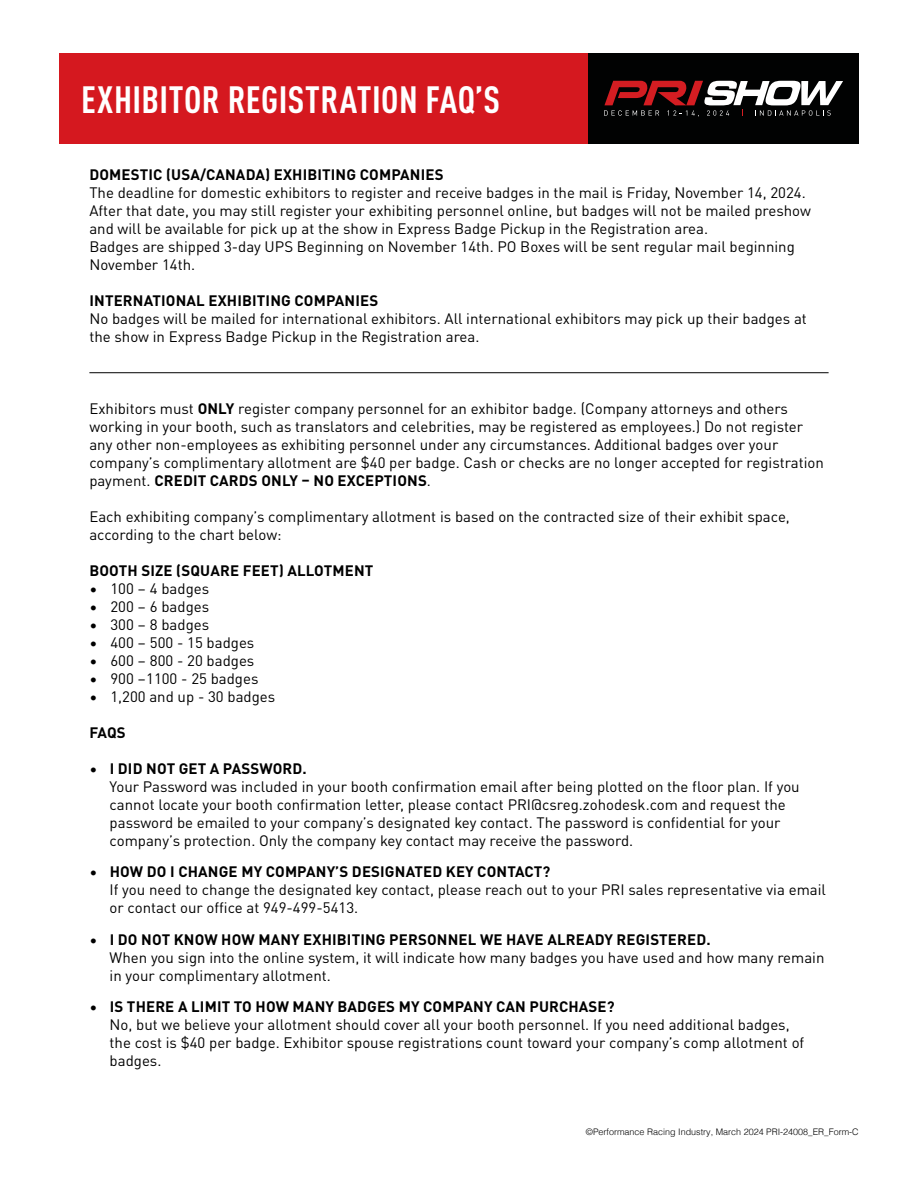
<style>
.page{position:relative;width:918px;height:1188px;background:#fff}
.page>*{position:absolute;margin:0;border:0;box-sizing:border-box;transform-origin:0 0}
.t1{font:700 condensed 37.5px "DINOT";letter-spacing:.01em;color:#fff}
.t2{font:15px/18px "DINOT";color:#000}
.t3{font:700 15px "DINOT";letter-spacing:.01em;color:#000}
.t4{font:300 9px "Helvetica";color:#000}
.s1{font-weight:700}
</style>
<div class="page">
<div style="left:59px;top:53px;width:611px;height:91px;background:#d5181f"></div>
<div style="left:589px;top:53px;width:270px;height:91px;background:#010202"></div>
<svg style="left:604px;top:81px;width:239px;height:36px"></svg>
<hr style="left:89px;top:372px;width:740px;height:1px;background:#000">
<h1 class="t1" style="left:81px;top:72px;width:420px">EXHIBITOR REGISTRATION FAQ’S</h1>
<p class="t3" style="left:89px;top:163px;width:356px">DOMESTIC (USA/CANADA) EXHIBITING COMPANIES</p>
<p class="t2" style="left:89px;top:182px;width:723px">The deadline for domestic exhibitors to register and receive badges in the mail is Friday, November 14, 2024.<br>After that date, you may still register your exhibiting personnel online, but badges will not be mailed preshow and will be available for pick up at the show in Express Badge Pickup in the Registration area.<br>Badges are shipped 3-day UPS Beginning on November 14th. PO Boxes will be sent regular mail beginning November 14th.</p>
<p class="t3" style="left:89px;top:289px;width:290px">INTERNATIONAL EXHIBITING COMPANIES</p>
<p class="t2" style="left:89px;top:308px;width:719px">No badges will be mailed for international exhibitors. All international exhibitors may pick up their badges at the show in Express Badge Pickup in the Registration area.</p>
<p class="t2" style="left:89px;top:398px;width:736px">Exhibitors must <span class="s1">ONLY</span> register company personnel for an exhibitor badge. (Company attorneys and others working in your booth, such as translators and celebrities, may be registered as employees.) Do not register any other non-employees as exhibiting personnel under any circumstances. Additional badges over your company’s complimentary allotment are $40 per badge. Cash or checks are no longer accepted for registration payment. <span class="s1">CREDIT CARDS ONLY – NO EXCEPTIONS</span>.</p>
<p class="t2" style="left:89px;top:506px;width:702px">Each exhibiting company’s complimentary allotment is based on the contracted size of their exhibit space, according to the chart below:</p>
<p class="t3" style="left:89px;top:559px;width:286px">BOOTH SIZE (SQUARE FEET) ALLOTMENT</p>
<p class="t2" style="left:89px;top:578px;width:121px">• 100 – 4 badges</p>
<p class="t2" style="left:89px;top:596px;width:121px">• 200 – 6 badges</p>
<p class="t2" style="left:89px;top:614px;width:121px">• 300 – 8 badges</p>
<p class="t2" style="left:89px;top:632px;width:167px">• 400 – 500 - 15 badges</p>
<p class="t2" style="left:89px;top:650px;width:167px">• 600 – 800 - 20 badges</p>
<p class="t2" style="left:89px;top:668px;width:171px">• 900 –1100 - 25 badges</p>
<p class="t2" style="left:89px;top:686px;width:187px">• 1,200 and up - 30 badges</p>
<p class="t3" style="left:89px;top:721px;width:38px">FAQS</p>
<p class="t2" style="left:110px;top:758px;width:692px;text-indent:-20px">• <span class="s1">I DID NOT GET A PASSWORD.<br></span>Your Password was included in your booth confirmation email after being plotted on the floor plan. If you cannot locate your booth confirmation letter, please contact PRI@csreg.zohodesk.com and request the password be emailed to your company’s designated key contact. The password is confidential for your company’s protection. Only the company key contact may receive the password.</p>
<p class="t2" style="left:110px;top:862px;width:718px;text-indent:-20px">• <span class="s1">HOW DO I CHANGE MY COMPANY’S DESIGNATED KEY CONTACT?<br></span>If you need to change the designated key contact, please reach out to your PRI sales representative via email or contact our office at 949-499-5413.</p>
<p class="t2" style="left:110px;top:929px;width:716px;text-indent:-20px">• <span class="s1">I DO NOT KNOW HOW MANY EXHIBITING PERSONNEL WE HAVE ALREADY REGISTERED.<br></span>When you sign into the online system, it will indicate how many badges you have used and how many remain in your complimentary allotment.</p>
<p class="t2" style="left:110px;top:997px;width:696px;text-indent:-20px">• <span class="s1">IS THERE A LIMIT TO HOW MANY BADGES MY COMPANY CAN PURCHASE?<br></span>No, but we believe your allotment should cover all your booth personnel. If you need additional badges, the cost is $40 per badge. Exhibitor spouse registrations count toward your company’s comp allotment of badges.</p>
<p class="t4" style="left:586px;top:1124px;width:274px">©Performance Racing Industry, March 2024 PRI-24008_ER_Form-C</p>
</div>
